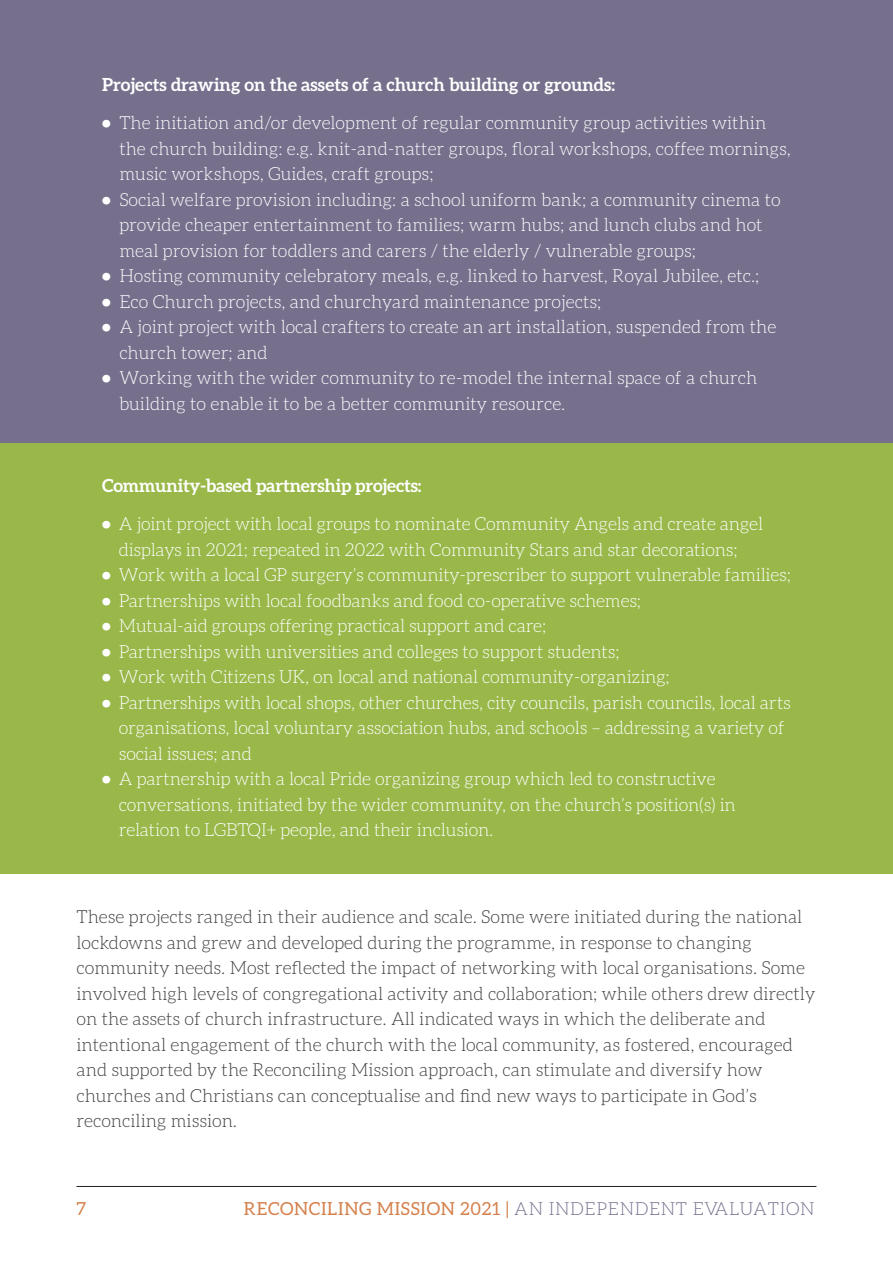
<style>
.page{position:relative;width:893px;height:1263px;background:#fff}
.page>*{position:absolute;margin:0;border:0;box-sizing:border-box;transform-origin:0 0}
.Body_Copy{font:300 18px/25.5px "Aleo";letter-spacing:-.01em;color:#fff}
.Body_Copy-2{font:300 18px/25.5px "Aleo";color:#3e3e3f}
.Body_Copy-3{font:700 18px "Aleo";color:#fff}
.Body_Copy-4{font:18px "Aleo";letter-spacing:.04em;color:#d5814d}
.s1{font-weight:700}
.s2{font-weight:300;color:#76708d}
</style>
<div class="page">
<div style="left:0;top:0;width:893px;height:443px;background:#76708d"></div>
<div style="left:0;top:443px;width:893px;height:431px;background:#99b849"></div>
<hr style="left:77px;top:1186px;width:739px;height:1px;background:#231f20">
<p class="Body_Copy-3" style="left:102px;top:74px;width:514px">Projects drawing on the assets of a church building or grounds:</p>
<p class="Body_Copy" style="left:119px;top:110px;width:673px;text-indent:-17px"><span class="s1">•</span> The initiation and/or development of regular community group activities within the church building: e.g. knit-and-natter groups, floral workshops, coffee mornings, music workshops, Guides, craft groups;</p>
<p class="Body_Copy" style="left:119px;top:187px;width:663px;text-indent:-17px"><span class="s1">•</span> Social welfare provision including: a school uniform bank; a community cinema to provide cheaper entertainment to families; warm hubs; and lunch clubs and hot meal provision for toddlers and carers / the elderly / vulnerable groups;</p>
<p class="Body_Copy" style="left:102px;top:263px;width:659px"><span class="s1">•</span> Hosting community celebratory meals, e.g. linked to harvest, Royal Jubilee, etc.;</p>
<p class="Body_Copy" style="left:102px;top:289px;width:501px"><span class="s1">•</span> Eco Church projects, and churchyard maintenance projects;</p>
<p class="Body_Copy" style="left:119px;top:314px;width:659px;text-indent:-17px"><span class="s1">•</span> A joint project with local crafters to create an art installation, suspended from the church tower; and</p>
<p class="Body_Copy" style="left:119px;top:365px;width:639px;text-indent:-17px"><span class="s1">•</span> Working with the wider community to re-model the internal space of a church building to enable it to be a better community resource.</p>
<p class="Body_Copy-3" style="left:102px;top:475px;width:321px">Community-based partnership projects:</p>
<p class="Body_Copy" style="left:102px;top:511px;width:662px;text-align:center"><span class="s1">•</span> A joint project with local groups to nominate Community Angels and create angel displays in 2021; repeated in 2022 with Community Stars and star decorations;</p>
<p class="Body_Copy" style="left:102px;top:562px;width:690px"><span class="s1">•</span> Work with a local GP surgery’s community-prescriber to support vulnerable families;</p>
<p class="Body_Copy" style="left:102px;top:587px;width:540px"><span class="s1">•</span> Partnerships with local foodbanks and food co-operative schemes;</p>
<p class="Body_Copy" style="left:102px;top:613px;width:446px"><span class="s1">•</span> Mutual-aid groups offering practical support and care;</p>
<p class="Body_Copy" style="left:102px;top:638px;width:519px"><span class="s1">•</span> Partnerships with universities and colleges to support students;</p>
<p class="Body_Copy" style="left:102px;top:664px;width:569px"><span class="s1">•</span> Work with Citizens UK, on local and national community-organizing;</p>
<p class="Body_Copy" style="left:119px;top:689px;width:674px;text-indent:-17px"><span class="s1">•</span> Partnerships with local shops, other churches, city councils, parish councils, local arts organisations, local voluntary association hubs, and schools – addressing a variety of social issues; and</p>
<p class="Body_Copy" style="left:119px;top:766px;width:619px;text-indent:-17px"><span class="s1">•</span> A partnership with a local Pride organizing group which led to constructive conversations, initiated by the wider community, on the church’s position(s) in relation to LGBTQI+ people, and their inclusion.</p>
<p class="Body_Copy-2" style="left:77px;top:904px;width:740px">These projects ranged in their audience and scale. Some were initiated during the national lockdowns and grew and developed during the programme, in response to changing community needs. Most reflected the impact of networking with local organisations. Some involved high levels of congregational activity and collaboration; while others drew directly on the assets of church infrastructure. All indicated ways in which the deliberate and intentional engagement of the church with the local community, as fostered, encouraged and supported by the Reconciling Mission approach, can stimulate and diversify how churches and Christians can conceptualise and find new ways to participate in God’s reconciling mission.</p>
<p class="Body_Copy-4" style="left:77px;top:1198px;width:11px">7</p>
<p class="Body_Copy-4" style="left:244px;top:1198px;width:572px">RECONCILING MISSION 2021 | <span class="s2">AN INDEPENDENT EVALUATION</span></p>
</div>
